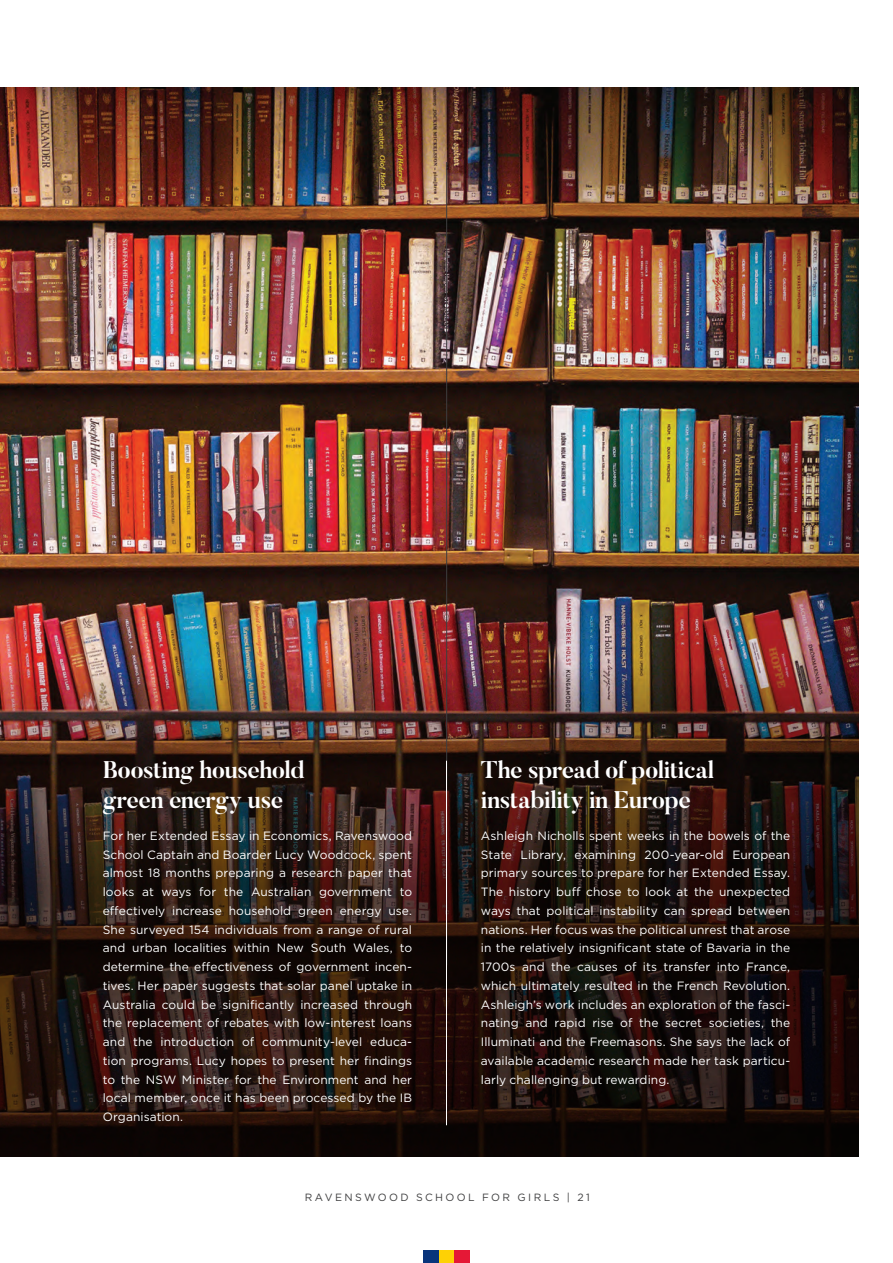
<style>
.page{position:relative;width:893px;height:1263px;background:#fff}
.page>*{position:absolute;margin:0;border:0;box-sizing:border-box;transform-origin:0 0}
.Sub_Heading_-_Blue{font:700 24px/30px "Butler";letter-spacing:-.02em;color:#fff}
.Main_body{font:12px/18.8px "Gotham";letter-spacing:.005em;color:#fff;text-align:justify}
.t1{font:10.5px "Gotham";letter-spacing:.23em;color:#3e3e3f}
</style>
<div class="page">
<img style="left:0;top:87px;width:859px;height:1070px">
<div style="left:454px;top:1250px;width:16px;height:13px;background:#e51836"></div>
<div style="left:439px;top:1250px;width:15px;height:13px;background:#fed105"></div>
<div style="left:423px;top:1250px;width:16px;height:13px;background:#08347b"></div>
<img style="left:0;top:662px;width:858px;height:495px">
<hr style="left:446px;top:162px;width:1px;height:803px;background:#3e3e3f">
<hr style="left:446px;top:761px;width:1px;height:364px;background:#fff">
<p class="Sub_Heading_-_Blue" style="left:103px;top:755px;width:203px">Boosting household green energy use</p>
<p class="Main_body" style="left:103px;top:826px;width:311px">For her Extended Essay in Economics, Ravenswood School Captain and Boarder Lucy Woodcock, spent almost 18 months preparing a research paper that looks at ways for the Australian government to effectively increase household green energy use.<br>She surveyed 154 individuals from a range of rural and urban localities within New South Wales, to determine the effectiveness of government incen&shy;tives. Her paper suggests that solar panel uptake in Australia could be significantly increased through the replacement of rebates with low-interest loans and the introduction of community-level educa&shy;tion programs. Lucy hopes to present her findings to the NSW Minister for the Environment and her local member, once it has been processed by the IB Organisation.</p>
<p class="Sub_Heading_-_Blue" style="left:481px;top:755px;width:235px">The spread of political instability in Europe</p>
<p class="Main_body" style="left:481px;top:826px;width:311px">Ashleigh Nicholls spent weeks in the bowels of the State Library, examining 200-year-old European primary sources to prepare for her Extended Essay.<br>The history buff chose to look at the unexpected ways that political instability can spread between nations. Her focus was the political unrest that arose in the relatively insignificant state of Bavaria in the 1700s and the causes of its transfer into France, which ultimately resulted in the French Revolution.<br>Ashleigh’s work includes an exploration of the fasci&shy;nating and rapid rise of the secret societies, the Illuminati and the Freemasons. She says the lack of available academic research made her task particu&shy;larly challenging but rewarding.</p>
<p class="t1" style="left:305px;top:1191px;width:287px">RAVENSWOOD SCHOOL FOR GIRLS | 21</p>
</div>
